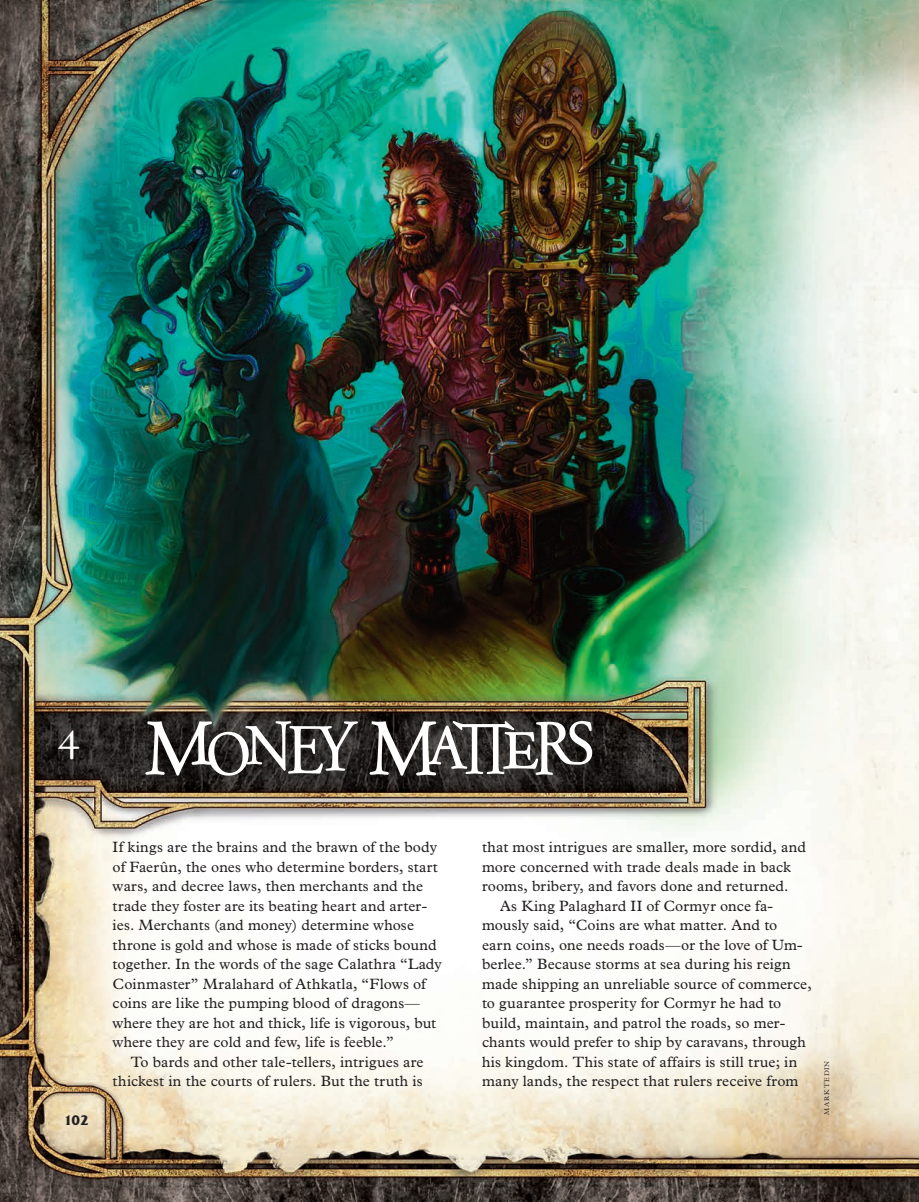
<style>
.page{position:relative;width:919px;height:1202px;background:#fff}
.page>*{position:absolute;margin:0;border:0;box-sizing:border-box;transform-origin:0 0}
.t1{font:45px "Garamoda Minuscule";color:#fff}
.t2{font:15px/19.5px "Plantin MT Std";letter-spacing:.01em;color:#231f20}
.t3{font:700 13.8px "Friz Quadrata Std";color:#231f20}
.t4{font:300 6.75px "Plantin MT Std";letter-spacing:.075em;color:#231f20;scale:1.05 1}
</style>
<div class="page">
<img style="left:0;top:0;width:918px;height:1202px">
<svg style="left:145px;top:721px;width:213px;height:54px"></svg>
<svg style="left:369px;top:721px;width:223px;height:54px"></svg>
<h1 class="t1" style="left:58px;top:703px;width:25px">4</h1>
<p class="t3" style="left:64px;top:1112px;width:27px">102</p>
<p class="t2" style="left:113px;top:837px;width:330px">If kings are the brains and the brawn of the body of Faerûn, the ones who determine borders, start wars, and decree laws, then merchants and the trade they foster are its beating heart and arter&shy;ies. Merchants (and money) determine whose throne is gold and whose is made of sticks bound together. In the words of the sage Calathra “Lady Coinmaster” Mralahard of Athkatla, “Flows of coins are like the pumping blood of dragons— where they are hot and thick, life is vigorous, but where they are cold and few, life is feeble.”</p>
<p class="t2" style="left:113px;top:1052px;width:312px;text-align:right">To bards and other tale-tellers, intrigues are thickest in the courts of rulers. But the truth is</p>
<p class="t2" style="left:482px;top:837px;width:325px">that most intrigues are smaller, more sordid, and</p>
<p class="t2" style="left:482px;top:857px;width:310px">more concerned with trade deals made in back</p>
<p class="t2" style="left:482px;top:876px;width:308px">rooms, bribery, and favors done and returned.</p>
<p class="t2" style="left:500px;top:896px;width:274px">As King Palaghard II of Cormyr once fa-</p>
<p class="t2" style="left:482px;top:915px;width:297px">mously said, “Coins are what matter. And to</p>
<p class="t2" style="left:482px;top:935px;width:322px">earn coins, one needs roads—or the love of Um-</p>
<p class="t2" style="left:482px;top:954px;width:310px">berlee.” Because storms at sea during his reign</p>
<p class="t2" style="left:482px;top:974px;width:331px">made shipping an unreliable source of commerce,</p>
<p class="t2" style="left:482px;top:993px;width:301px">to guarantee prosperity for Cormyr he had to</p>
<p class="t2" style="left:482px;top:1013px;width:305px">build, maintain, and patrol the roads, so mer-</p>
<p class="t2" style="left:482px;top:1032px;width:325px">chants would prefer to ship by caravans, through</p>
<p class="t2" style="left:482px;top:1052px;width:317px">his kingdom. This state of affairs is still true; in</p>
<p class="t2" style="left:482px;top:1071px;width:318px">many lands, the respect that rulers receive from</p>
<p class="t4" style="left:822px;top:1114px;width:53px;rotate:-90deg">Mark Tedin</p>
</div>
